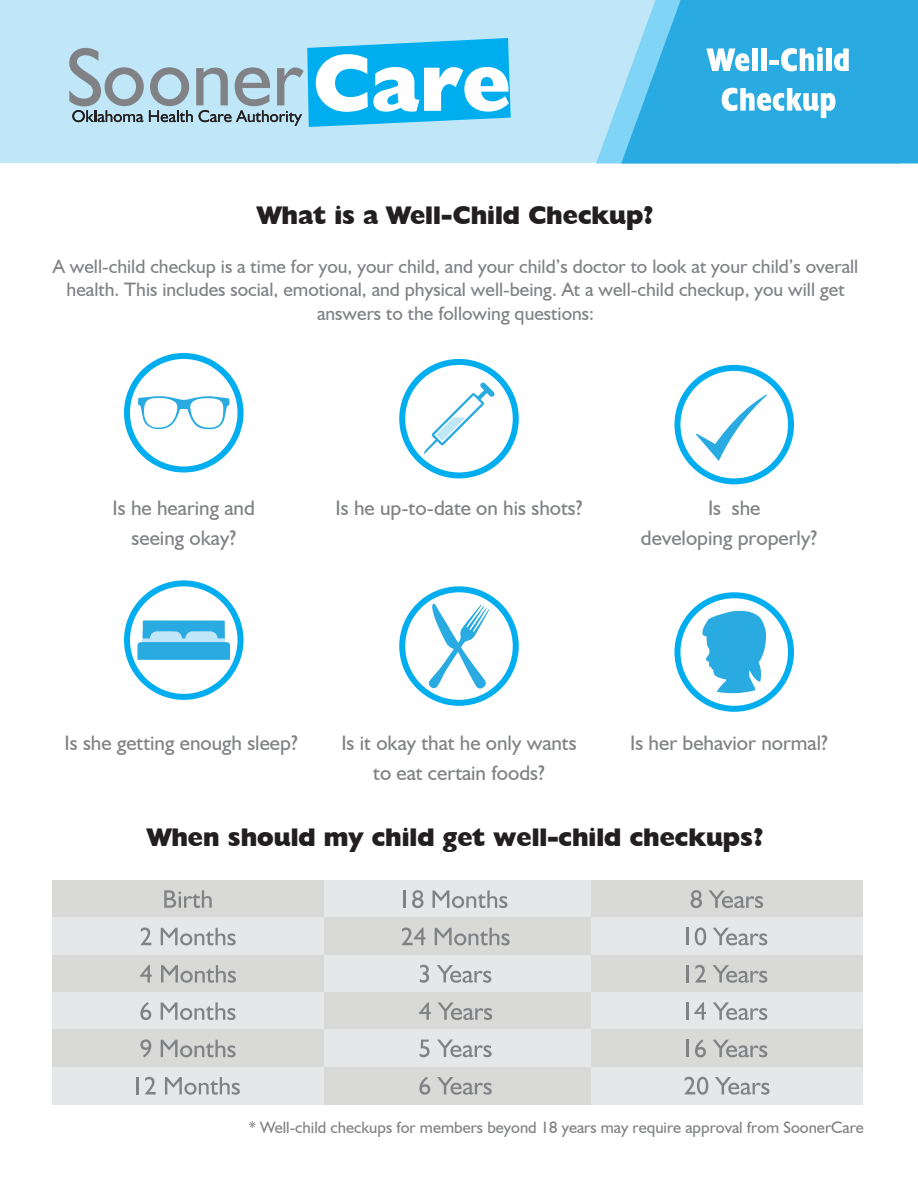
<style>
.page{position:relative;width:918px;height:1188px;background:#fff}
.page>*{position:absolute;margin:0;border:0;box-sizing:border-box;transform-origin:0 0}
.t1{font:800 25.5px "Humanist 521 BT";color:#231f20}
.t2{font:21px/30px "Humanist 521 BT";color:#808285;text-align:center}
.t3{font:19.5px/23.4px "Humanist 521 BT";color:#808285;text-align:center}
.t4{font:16.5px "Humanist 521 BT";color:#808285}
</style>
<div class="page">
<div style="left:320px;top:880px;width:271px;height:38px;background:#e6e7e9"></div>
<div style="left:320px;top:918px;width:271px;height:37px;background:#d9d9d8"></div>
<div style="left:320px;top:955px;width:271px;height:37px;background:#e6e7e9"></div>
<div style="left:320px;top:992px;width:271px;height:38px;background:#d9d9d8"></div>
<div style="left:320px;top:1030px;width:271px;height:37px;background:#e6e7e9"></div>
<div style="left:320px;top:1067px;width:271px;height:37px;background:#d9d9d8"></div>
<div style="left:591px;top:880px;width:271px;height:38px;background:#d9d9d8"></div>
<div style="left:591px;top:918px;width:271px;height:37px;background:#e6e7e9"></div>
<div style="left:591px;top:955px;width:271px;height:37px;background:#d9d9d8"></div>
<div style="left:591px;top:992px;width:271px;height:38px;background:#e6e7e9"></div>
<div style="left:591px;top:1030px;width:271px;height:37px;background:#d9d9d8"></div>
<div style="left:591px;top:1067px;width:271px;height:37px;background:#e6e7e9"></div>
<div style="left:52px;top:880px;width:272px;height:38px;background:#d9d9d8"></div>
<div style="left:52px;top:918px;width:272px;height:37px;background:#e6e7e9"></div>
<div style="left:52px;top:955px;width:272px;height:37px;background:#d9d9d8"></div>
<div style="left:52px;top:992px;width:272px;height:38px;background:#e6e7e9"></div>
<div style="left:52px;top:1030px;width:272px;height:37px;background:#d9d9d8"></div>
<div style="left:52px;top:1067px;width:272px;height:37px;background:#e6e7e9"></div>
<svg style="left:164px;top:890px;width:48px;height:18px"></svg>
<svg style="left:404px;top:890px;width:2px;height:18px"></svg>
<svg style="left:412px;top:890px;width:12px;height:18px"></svg>
<svg style="left:433px;top:890px;width:74px;height:18px"></svg>
<svg style="left:691px;top:890px;width:11px;height:18px"></svg>
<svg style="left:709px;top:890px;width:54px;height:18px"></svg>
<hr style="left:686px;top:928px;width:3px;height:17px;background:#808285">
<svg style="left:695px;top:927px;width:11px;height:18px"></svg>
<svg style="left:713px;top:928px;width:54px;height:17px"></svg>
<hr style="left:686px;top:1002px;width:3px;height:18px;background:#808285">
<svg style="left:694px;top:1002px;width:12px;height:18px"></svg>
<svg style="left:713px;top:1002px;width:54px;height:18px"></svg>
<hr style="left:686px;top:1040px;width:3px;height:17px;background:#808285">
<svg style="left:695px;top:1039px;width:11px;height:18px"></svg>
<svg style="left:713px;top:1040px;width:54px;height:17px"></svg>
<hr style="left:686px;top:965px;width:3px;height:18px;background:#808285">
<svg style="left:695px;top:965px;width:11px;height:18px"></svg>
<svg style="left:713px;top:965px;width:54px;height:18px"></svg>
<svg style="left:684px;top:1077px;width:24px;height:18px"></svg>
<svg style="left:715px;top:1077px;width:54px;height:18px"></svg>
<svg style="left:402px;top:928px;width:23px;height:17px"></svg>
<svg style="left:435px;top:928px;width:75px;height:17px"></svg>
<svg style="left:420px;top:965px;width:9px;height:18px"></svg>
<svg style="left:437px;top:965px;width:54px;height:18px"></svg>
<svg style="left:419px;top:1002px;width:12px;height:18px"></svg>
<svg style="left:438px;top:1002px;width:54px;height:18px"></svg>
<svg style="left:420px;top:1040px;width:10px;height:17px"></svg>
<svg style="left:437px;top:1040px;width:55px;height:17px"></svg>
<svg style="left:419px;top:1077px;width:11px;height:18px"></svg>
<svg style="left:437px;top:1077px;width:55px;height:18px"></svg>
<svg style="left:140px;top:928px;width:11px;height:17px"></svg>
<svg style="left:161px;top:928px;width:75px;height:17px"></svg>
<svg style="left:140px;top:965px;width:12px;height:18px"></svg>
<svg style="left:161px;top:965px;width:75px;height:18px"></svg>
<svg style="left:140px;top:1002px;width:11px;height:18px"></svg>
<svg style="left:161px;top:1002px;width:75px;height:18px"></svg>
<svg style="left:140px;top:1039px;width:11px;height:18px"></svg>
<svg style="left:161px;top:1040px;width:75px;height:17px"></svg>
<hr style="left:136px;top:1077px;width:3px;height:17px;background:#808285">
<svg style="left:145px;top:1077px;width:11px;height:17px"></svg>
<svg style="left:165px;top:1077px;width:75px;height:18px"></svg>
<div style="left:0;top:0;width:710px;height:164px;background:#c0e7f8"></div>
<svg style="left:596px;top:95px;width:25px;height:68px"></svg>
<svg style="left:621px;top:0;width:297px;height:164px;background:#36afe3"></svg>
<svg style="left:69px;top:38px;width:442px;height:89px"></svg>
<svg style="left:706px;top:48px;width:43px;height:23px"></svg>
<div style="left:752px;top:48px;width:5px;height:23px;background:#fff"></div>
<div style="left:761px;top:48px;width:5px;height:23px;background:#fff"></div>
<div style="left:769px;top:60px;width:10px;height:5px;background:#fff"></div>
<svg style="left:781px;top:47px;width:42px;height:24px"></svg>
<div style="left:826px;top:48px;width:6px;height:23px;background:#fff"></div>
<svg style="left:834px;top:48px;width:15px;height:23px"></svg>
<svg style="left:722px;top:88px;width:114px;height:30px"></svg>
<div style="left:674px;top:365px;width:120px;height:119px;border:6px solid #00aeef;border-radius:50%"></div>
<div style="left:399px;top:359px;width:120px;height:119px;border:6px solid #00aeef;border-radius:50%"></div>
<div style="left:124px;top:353px;width:120px;height:119px;border:6px solid #00aeef;border-radius:50%"></div>
<div style="left:674px;top:592px;width:120px;height:120px;border:6px solid #00aeef;border-radius:50%"></div>
<div style="left:124px;top:580px;width:120px;height:120px;border:6px solid #00aeef;border-radius:50%"></div>
<div style="left:399px;top:586px;width:120px;height:120px;border:6px solid #00aeef;border-radius:50%"></div>
<svg style="left:424px;top:382px;width:71px;height:73px"></svg>
<svg style="left:696px;top:395px;width:71px;height:65px"></svg>
<svg style="left:137px;top:620px;width:93px;height:40px;background:#57bce7"></svg>
<svg style="left:429px;top:604px;width:60px;height:85px"></svg>
<svg style="left:702px;top:606px;width:64px;height:87px"></svg>
<svg style="left:138px;top:396px;width:91px;height:34px"></svg>
<div style="left:178px;top:401px;width:10px;height:8px;background:#29aae1"></div>
<h1 class="t1" style="left:257px;top:199px;width:398px">What is a Well-Child Checkup?</h1>
<p class="t3" style="left:53px;top:254px;width:807px">A well-child checkup is a time for you, your child, and your child’s doctor to look at your child’s overall health. This includes social, emotional, and physical well-being. At a well-child checkup, you will get answers to the following questions:</p>
<p class="t2" style="left:113px;top:493px;width:144px">Is he hearing and</p>
<p class="t2" style="left:336px;top:493px;width:248px">Is he up-to-date on his shots?</p>
<p class="t2" style="left:132px;top:523px;width:106px">seeing okay?</p>
<p class="t2" style="left:641px;top:493px;width:178px">Is she<br>developing properly?</p>
<p class="t2" style="left:65px;top:727px;width:235px">Is she getting enough sleep?</p>
<p class="t2" style="left:341px;top:727px;width:237px">Is it okay that he only wants to eat certain foods?</p>
<p class="t2" style="left:630px;top:727px;width:199px">Is her behavior normal?</p>
<h1 class="t1" style="left:147px;top:821px;width:618px">When should my child get well-child checkups?</h1>
<p class="t4" style="left:249px;top:1118px;width:617px">* Well-child checkups for members beyond 18 years may require approval from SoonerCare</p>
</div>
